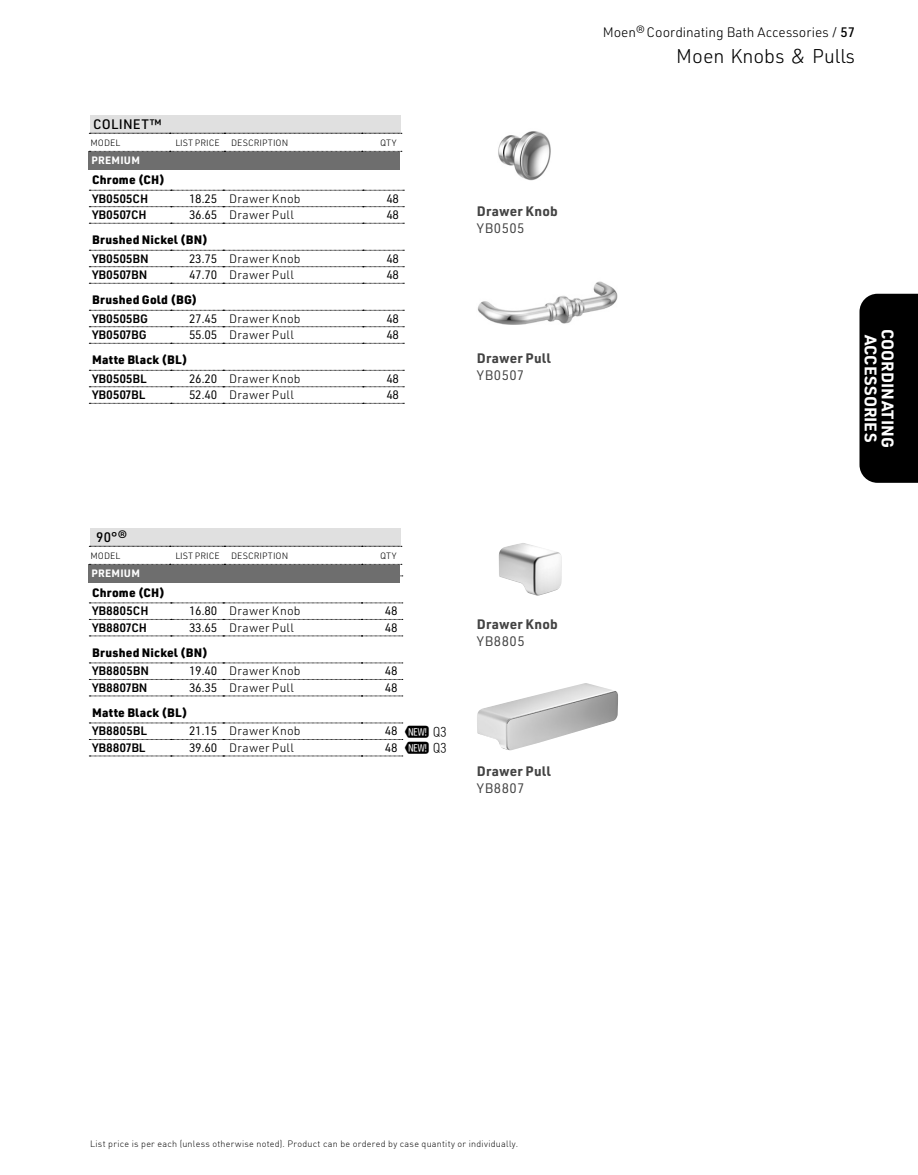
<style>
.page{position:relative;width:918px;height:1175px;background:#fff}
.page>*{position:absolute;margin:0;border:0;box-sizing:border-box;transform-origin:0 0}
.t1{font:300 19.5px "URWDIN";color:#000}
.t2{font:700 16.5px/16.8px "URWDIN";letter-spacing:.005em;color:#fff;text-align:center}
.t3{font:700 13.5px "URWDIN";letter-spacing:.01em;color:#434343}
.t4{font:300 13.5px "URWDIN";color:#000}
.t5{font:13.5px "URWDIN";letter-spacing:.04em;color:#434343}
.t6{font:500 13.5px "URWDIN";letter-spacing:.02em;color:#000}
.t7{font:300 12px "URWDIN";letter-spacing:.02em;color:#000}
.t8{font:600 12px "URWDIN";color:#000}
.t9{font:900 12px "URWDIN";letter-spacing:.025em;color:#000}
.t10{font:12px "URWDIN";letter-spacing:-.025em;color:#000}
.t11{font:700 10.5px "URWDIN";letter-spacing:.025em;color:#fff}
.t12{font:300 9px "DIN Offc";letter-spacing:.03em;color:#000}
.t13{font:300 9px "URWDIN";color:#000}
.s1{font-weight:400}
.s2{font-family:"MF362022"}
.s3{font-weight:500}
</style>
<div class="page">
<div style="left:860px;top:294px;width:58px;height:189px;background:#000"></div>
<svg style="left:89px;top:755px;width:314px;height:1px"></svg>
<svg style="left:89px;top:602px;width:314px;height:1px"></svg>
<svg style="left:89px;top:619px;width:314px;height:1px"></svg>
<svg style="left:89px;top:635px;width:314px;height:1px"></svg>
<svg style="left:89px;top:662px;width:314px;height:1px"></svg>
<svg style="left:89px;top:679px;width:314px;height:1px"></svg>
<svg style="left:89px;top:695px;width:314px;height:1px"></svg>
<svg style="left:89px;top:722px;width:314px;height:1px"></svg>
<svg style="left:89px;top:739px;width:314px;height:1px"></svg>
<div style="left:88px;top:564px;width:312px;height:19px;background:#6e6e6e"></div>
<div style="left:90px;top:528px;width:310px;height:18px;background:#e0e0e0"></div>
<svg style="left:89px;top:546px;width:313px;height:19px"></svg>
<div style="left:88px;top:151px;width:312px;height:19px;background:#6e6e6e"></div>
<div style="left:90px;top:115px;width:310px;height:18px;background:#e0e0e0"></div>
<svg style="left:89px;top:133px;width:313px;height:19px"></svg>
<svg style="left:89px;top:190px;width:315px;height:1px"></svg>
<svg style="left:89px;top:206px;width:315px;height:1px"></svg>
<svg style="left:89px;top:223px;width:315px;height:1px"></svg>
<svg style="left:89px;top:250px;width:315px;height:1px"></svg>
<svg style="left:89px;top:266px;width:315px;height:1px"></svg>
<svg style="left:89px;top:283px;width:315px;height:1px"></svg>
<svg style="left:89px;top:310px;width:315px;height:1px"></svg>
<svg style="left:89px;top:326px;width:315px;height:1px"></svg>
<svg style="left:89px;top:343px;width:315px;height:1px"></svg>
<svg style="left:89px;top:370px;width:315px;height:1px"></svg>
<svg style="left:89px;top:386px;width:315px;height:1px"></svg>
<svg style="left:89px;top:403px;width:315px;height:1px"></svg>
<img style="left:498px;top:131px;width:53px;height:50px">
<img style="left:499px;top:543px;width:63px;height:53px">
<img style="left:477px;top:281px;width:141px;height:44px">
<img style="left:477px;top:683px;width:141px;height:67px">
<p class="t6" style="left:93px;top:115px;width:70px">COLINET™</p>
<p class="t13" style="left:91px;top:136px;width:31px">MODEL</p>
<p class="t13" style="left:175px;top:136px;width:46px">LIST PRICE</p>
<p class="t13" style="left:231px;top:136px;width:58px">DESCRIPTION</p>
<p class="t13" style="left:380px;top:136px;width:18px">QTY</p>
<p class="t9" style="left:92px;top:171px;width:74px">Chrome (CH)</p>
<p class="t8" style="left:92px;top:190px;width:58px">YB0505CH</p>
<p class="t7" style="left:189px;top:191px;width:113px"><span class="s1">18.25</span> Drawer Knob</p>
<p class="t10" style="left:386px;top:190px;width:14px">48</p>
<p class="t8" style="left:92px;top:207px;width:56px">YB0507CH</p>
<p class="t7" style="left:189px;top:207px;width:106px"><span class="s1">36.65</span> Drawer Pull</p>
<p class="t10" style="left:386px;top:207px;width:14px">48</p>
<p class="t9" style="left:92px;top:231px;width:117px">Brushed Nickel (BN)</p>
<p class="t8" style="left:92px;top:250px;width:58px">YB0505BN</p>
<p class="t7" style="left:189px;top:251px;width:113px"><span class="s1">23.75</span> Drawer Knob</p>
<p class="t10" style="left:386px;top:250px;width:14px">48</p>
<p class="t8" style="left:92px;top:267px;width:57px">YB0507BN</p>
<p class="t7" style="left:189px;top:267px;width:106px"><span class="s1">47.70</span> Drawer Pull</p>
<p class="t10" style="left:386px;top:267px;width:14px">48</p>
<p class="t9" style="left:92px;top:291px;width:107px">Brushed Gold (BG)</p>
<p class="t8" style="left:92px;top:310px;width:58px">YB0505BG</p>
<p class="t7" style="left:189px;top:311px;width:113px"><span class="s1">27.45</span> Drawer Knob</p>
<p class="t10" style="left:386px;top:310px;width:14px">48</p>
<p class="t8" style="left:92px;top:327px;width:56px">YB0507BG</p>
<p class="t7" style="left:189px;top:327px;width:106px"><span class="s1">55.05</span> Drawer Pull</p>
<p class="t10" style="left:386px;top:327px;width:14px">48</p>
<p class="t9" style="left:92px;top:351px;width:97px">Matte Black (BL)</p>
<p class="t8" style="left:92px;top:370px;width:56px">YB0505BL</p>
<p class="t7" style="left:189px;top:371px;width:113px"><span class="s1">26.20</span> Drawer Knob</p>
<p class="t10" style="left:386px;top:370px;width:14px">48</p>
<p class="t8" style="left:92px;top:387px;width:55px">YB0507BL</p>
<p class="t7" style="left:189px;top:387px;width:106px"><span class="s1">52.40</span> Drawer Pull</p>
<p class="t10" style="left:386px;top:387px;width:14px">48</p>
<p class="t11" style="left:92px;top:153px;width:50px">PREMIUM</p>
<p class="t3" style="left:477px;top:202px;width:82px">Drawer Knob</p>
<p class="t5" style="left:477px;top:219px;width:49px">YB0505</p>
<p class="t3" style="left:477px;top:349px;width:75px">Drawer Pull</p>
<p class="t5" style="left:477px;top:366px;width:49px">YB0507</p>
<p class="t6" style="left:96px;top:528px;width:33px">90°®</p>
<p class="t13" style="left:91px;top:549px;width:31px">MODEL</p>
<p class="t13" style="left:175px;top:549px;width:46px">LIST PRICE</p>
<p class="t13" style="left:231px;top:549px;width:58px">DESCRIPTION</p>
<p class="t13" style="left:380px;top:549px;width:18px">QTY</p>
<p class="t11" style="left:92px;top:566px;width:50px">PREMIUM</p>
<p class="t9" style="left:92px;top:584px;width:74px">Chrome (CH)</p>
<p class="t8" style="left:92px;top:603px;width:58px">YB8805CH</p>
<p class="t7" style="left:189px;top:603px;width:113px"><span class="s1">16.80</span> Drawer Knob</p>
<p class="t10" style="left:385px;top:603px;width:14px">48</p>
<p class="t8" style="left:92px;top:619px;width:56px">YB8807CH</p>
<p class="t7" style="left:189px;top:620px;width:106px"><span class="s1">33.65</span> Drawer Pull</p>
<p class="t10" style="left:385px;top:620px;width:14px">48</p>
<p class="t9" style="left:92px;top:644px;width:117px">Brushed Nickel (BN)</p>
<p class="t8" style="left:92px;top:663px;width:58px">YB8805BN</p>
<p class="t7" style="left:189px;top:663px;width:113px"><span class="s1">19.40</span> Drawer Knob</p>
<p class="t10" style="left:385px;top:663px;width:14px">48</p>
<p class="t8" style="left:92px;top:679px;width:57px">YB8807BN</p>
<p class="t7" style="left:189px;top:680px;width:106px"><span class="s1">36.35</span> Drawer Pull</p>
<p class="t10" style="left:385px;top:680px;width:14px">48</p>
<p class="t9" style="left:92px;top:704px;width:97px">Matte Black (BL)</p>
<p class="t8" style="left:92px;top:723px;width:56px">YB8805BL</p>
<p class="t7" style="left:189px;top:723px;width:113px"><span class="s1">21.15</span> Drawer Knob</p>
<p class="t10" style="left:385px;top:723px;width:63px">48 <span class="s2">MZ</span></p>
<p class="t8" style="left:92px;top:739px;width:55px">YB8807BL</p>
<p class="t7" style="left:189px;top:740px;width:106px"><span class="s1">39.60</span> Drawer Pull</p>
<p class="t10" style="left:385px;top:740px;width:63px">48 <span class="s2">MZ</span></p>
<p class="t3" style="left:477px;top:615px;width:82px">Drawer Knob</p>
<p class="t5" style="left:477px;top:632px;width:49px">YB8805</p>
<p class="t3" style="left:477px;top:762px;width:75px">Drawer Pull</p>
<p class="t5" style="left:477px;top:779px;width:49px">YB8807</p>
<p class="t4" style="left:603px;top:23px;width:254px">Moen®Coordinating Bath Accessories / <span class="s3">57</span></p>
<h1 class="t1" style="left:676px;top:43px;width:180px">Moen Knobs &amp; Pulls</h1>
<h2 class="t2" style="left:897px;top:329px;width:120px;rotate:90deg">COORDINATING<br>ACCESSORIES</h2>
<p class="t12" style="left:90px;top:1138px;width:430px">List price is per each (unless otherwise noted). Product can be ordered by case quantity or individually.</p>
</div>
